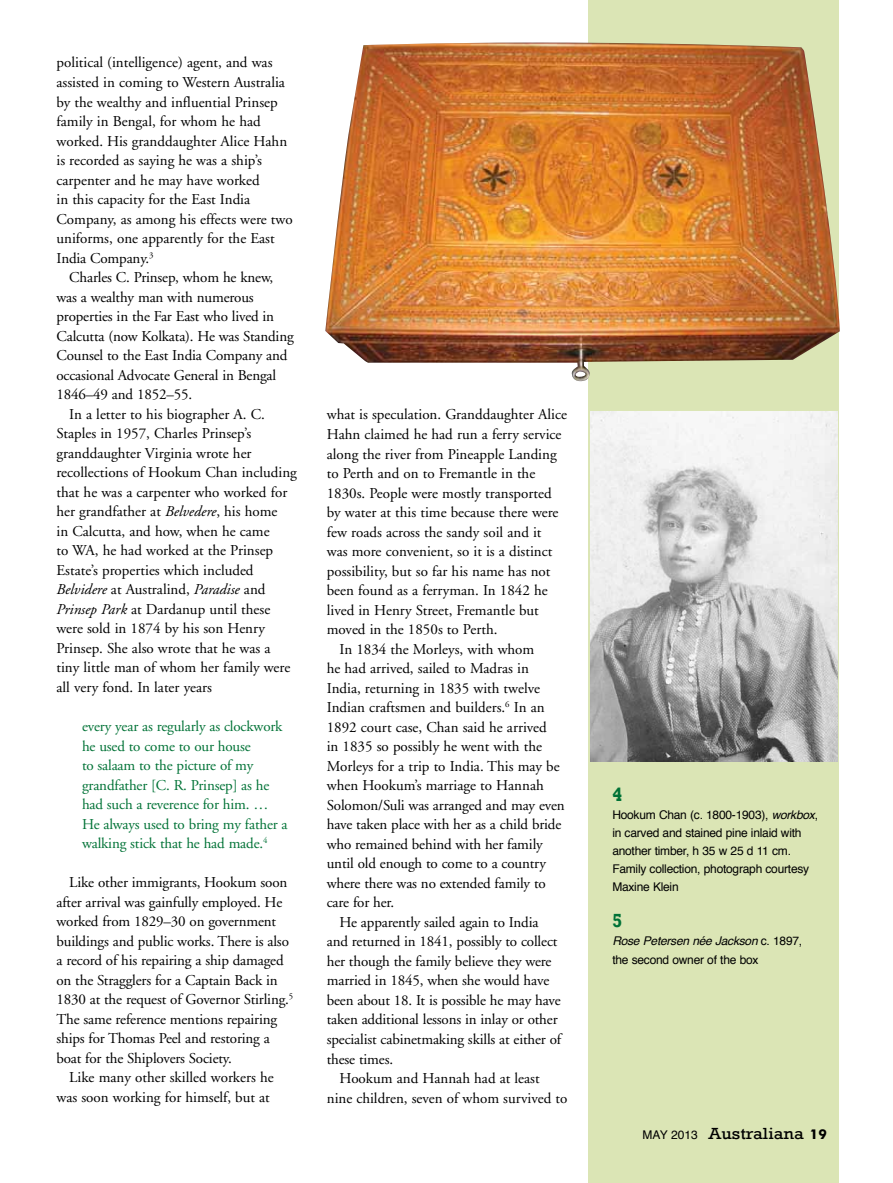
<style>
.page{position:relative;width:893px;height:1183px;background:#fff}
.page>*{position:absolute;margin:0;border:0;box-sizing:border-box;transform-origin:0 0}
.t1{font:700 19.5px "Rockwell";color:#007236;scale:.91 1}
.t2{font:16.5px "Rockwell";color:#000;scale:1.12 1}
.t3{font:15px/19.5px "Adobe Garamond";color:#000}
.t4{font:15px/19.5px "Adobe Garamond";letter-spacing:-.01em;color:#007236}
.t5{font:italic 15px "Adobe Garamond";color:#000}
.t6{font:12px/18px "Helvetica";letter-spacing:-.02em;color:#000}
.s1{font-style:italic}
.s2{font-style:normal}
.s3{font-family:"Helvetica";font-size:12px}
.s4{font-family:"Futura BT";font-weight:700;font-size:13.5px}
</style>
<div class="page">
<div style="left:589px;top:0;width:250px;height:1182px;background:#dbe5b5"></div>
<img style="left:325px;top:43px;width:515px;height:338px">
<img style="left:590px;top:412px;width:248px;height:349px">
<p class="t3" style="left:56px;top:53px;width:238px">political (intelligence) agent, and was assisted in coming to Western Australia by the wealthy and influential Prinsep family in Bengal, for whom he had worked. His granddaughter Alice Hahn is recorded as saying he was a ship’s carpenter and he may have worked<br>in this capacity for the East India Company, as among his effects were two uniforms, one apparently for the East India Company.<sup>3</sup></p>
<p class="t3" style="left:69px;top:268px;width:206px">Charles C. Prinsep, whom he knew,</p>
<p class="t3" style="left:56px;top:287px;width:199px">was a wealthy man with numerous</p>
<p class="t3" style="left:56px;top:307px;width:219px">properties in the Far East who lived in</p>
<p class="t3" style="left:56px;top:326px;width:239px">Calcutta (now Kolkata). He was Standing</p>
<p class="t3" style="left:56px;top:346px;width:233px">Counsel to the East India Company and</p>
<p class="t3" style="left:56px;top:365px;width:221px">occasional Advocate General in Bengal</p>
<p class="t3" style="left:56px;top:385px;width:137px">1846–49 and 1852–55.</p>
<p class="t3" style="left:69px;top:404px;width:197px">In a letter to his biographer A. C.</p>
<p class="t3" style="left:56px;top:424px;width:196px">Staples in 1957, Charles Prinsep’s</p>
<p class="t3" style="left:56px;top:443px;width:197px">granddaughter Virginia wrote her</p>
<p class="t3" style="left:56px;top:463px;width:242px">recollections of Hookum Chan including</p>
<p class="t3" style="left:56px;top:482px;width:232px">that he was a carpenter who worked for</p>
<p class="t3" style="left:56px;top:502px;width:223px">her grandfather at <span class="s1">Belvedere</span>, his home</p>
<p class="t3" style="left:56px;top:521px;width:215px">in Calcutta, and how, when he came</p>
<p class="t3" style="left:56px;top:541px;width:218px">to WA, he had worked at the Prinsep</p>
<p class="t3" style="left:56px;top:560px;width:199px">Estate’s properties which included</p>
<p class="t5" style="left:56px;top:581px;width:211px">Belvidere <span class="s2">at Australind,</span> Paradise <span class="s2">and</span></p>
<p class="t3" style="left:56px;top:599px;width:215px"><span class="s1">Prinsep Park</span> at Dardanup until these</p>
<p class="t3" style="left:56px;top:619px;width:210px">were sold in 1874 by his son Henry</p>
<p class="t3" style="left:56px;top:638px;width:216px">Prinsep. She also wrote that he was a</p>
<p class="t3" style="left:56px;top:658px;width:235px">tiny little man of whom her family were</p>
<p class="t3" style="left:56px;top:677px;width:157px">all very fond. In later years</p>
<p class="t4" style="left:82px;top:716px;width:207px">every year as regularly as clockwork he used to come to our house<br>to salaam to the picture of my grandfather [C. R. Prinsep] as he had such a reverence for him. …<br>He always used to bring my father a walking stick that he had made.<sup>4</sup></p>
<p class="t3" style="left:56px;top:872px;width:238px;text-indent:13px">Like other immigrants, Hookum soon after arrival was gainfully employed. He worked from 1829–30 on government buildings and public works. There is also a record of his repairing a ship damaged on the Stragglers for a Captain Back in 1830 at the request of Governor Stirling.<sup>5<br></sup>The same reference mentions repairing ships for Thomas Peel and restoring a boat for the Shiplovers Society.</p>
<p class="t3" style="left:56px;top:1067px;width:219px;text-align:right">Like many other skilled workers he was soon working for himself, but at</p>
<p class="t3" style="left:327px;top:405px;width:242px">what is speculation. Granddaughter Alice</p>
<p class="t3" style="left:327px;top:425px;width:236px">Hahn claimed he had run a ferry service</p>
<p class="t3" style="left:327px;top:444px;width:231px">along the river from Pineapple Landing</p>
<p class="t3" style="left:327px;top:464px;width:210px">to Perth and on to Fremantle in the</p>
<p class="t3" style="left:327px;top:483px;width:226px">1830s. People were mostly transported</p>
<p class="t3" style="left:327px;top:503px;width:233px">by water at this time because there were</p>
<p class="t3" style="left:327px;top:522px;width:216px">few roads across the sandy soil and it</p>
<p class="t3" style="left:327px;top:542px;width:227px">was more convenient, so it is a distinct</p>
<p class="t3" style="left:327px;top:561px;width:225px">possibility, but so far his name has not</p>
<p class="t3" style="left:327px;top:581px;width:222px">been found as a ferryman. In 1842 he</p>
<p class="t3" style="left:327px;top:600px;width:214px">lived in Henry Street, Fremantle but</p>
<p class="t3" style="left:327px;top:620px;width:172px">moved in the 1850s to Perth.</p>
<p class="t3" style="left:340px;top:639px;width:196px">In 1834 the Morleys, with whom</p>
<p class="t3" style="left:327px;top:659px;width:204px">he had arrived, sailed to Madras in</p>
<p class="t3" style="left:327px;top:678px;width:215px">India, returning in 1835 with twelve</p>
<p class="t3" style="left:327px;top:698px;width:219px">Indian craftsmen and builders.<sup>6</sup> In an</p>
<p class="t3" style="left:327px;top:717px;width:222px">1892 court case, Chan said he arrived</p>
<p class="t3" style="left:327px;top:737px;width:217px">in 1835 so possibly he went with the</p>
<p class="t3" style="left:327px;top:756px;width:234px">Morleys for a trip to India. This may be</p>
<p class="t3" style="left:327px;top:776px;width:219px">when Hookum’s marriage to Hannah</p>
<p class="t3" style="left:327px;top:795px;width:239px">Solomon/Suli was arranged and may even</p>
<p class="t3" style="left:327px;top:815px;width:236px">have taken place with her as a child bride</p>
<p class="t3" style="left:327px;top:834px;width:217px">who remained behind with her family</p>
<p class="t3" style="left:327px;top:854px;width:221px">until old enough to come to a country</p>
<p class="t3" style="left:327px;top:873px;width:220px">where there was no extended family to</p>
<p class="t3" style="left:327px;top:893px;width:69px">care for her.</p>
<p class="t3" style="left:340px;top:912px;width:200px">He apparently sailed again to India</p>
<p class="t3" style="left:327px;top:932px;width:232px">and returned in 1841, possibly to collect</p>
<p class="t3" style="left:327px;top:951px;width:226px">her though the family believe they were</p>
<p class="t3" style="left:327px;top:971px;width:224px">married in 1845, when she would have</p>
<p class="t3" style="left:327px;top:990px;width:235px">been about 18. It is possible he may have</p>
<p class="t3" style="left:327px;top:1010px;width:232px">taken additional lessons in inlay or other</p>
<p class="t3" style="left:327px;top:1029px;width:236px">specialist cabinetmaking skills at either of</p>
<p class="t3" style="left:327px;top:1049px;width:68px">these times.</p>
<p class="t3" style="left:340px;top:1068px;width:202px">Hookum and Hannah had at least</p>
<p class="t3" style="left:327px;top:1088px;width:242px">nine children, seven of whom survived to</p>
<h1 class="t1" style="left:612px;top:782px;width:12px">4</h1>
<p class="t6" style="left:612px;top:805px;width:207px">Hookum Chan (c. 1800-1903), <span class="s1">workbox</span>, in carved and stained pine inlaid with another timber, h 35 w 25 d 11 cm.<br>Family collection, photograph courtesy<br>Maxine Klein</p>
<h1 class="t1" style="left:612px;top:908px;width:12px">5</h1>
<p class="t6" style="left:612px;top:930px;width:191px;line-height:19.5px"><span class="s1">Rose Petersen née Jackson</span> c. 1897, the second owner of the box</p>
<p class="t2" style="left:643px;top:1124px;width:166px"><span class="s3">MAy 2013</span> Australiana <span class="s4">19</span></p>
</div>
